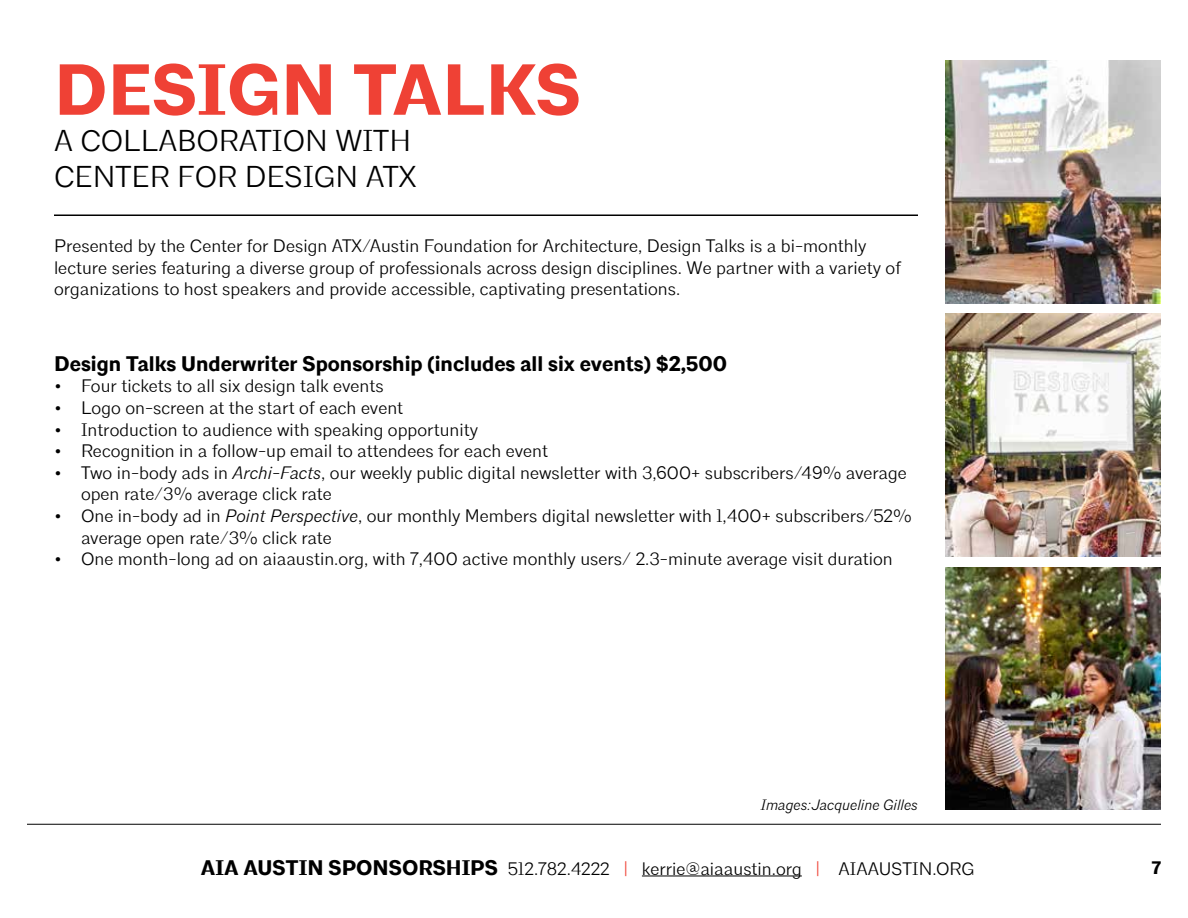
<style>
.page{position:relative;width:1188px;height:918px;background:#fff}
.page>*{position:absolute;margin:0;border:0;box-sizing:border-box;transform-origin:0 0}
.t1{font:700 72px "Architype";color:#ef4135}
.t2{font:300 30px/36px "Architype";color:#000}
.t3{font:700 21px "Architype";color:#000}
.t4{font:300 18px/21.6px "Architype";color:#000}
.t5{font:700 18px "Architype";color:#000}
.t6{font:italic 300 15px "Architype";color:#000}
.s1{font-style:italic}
.s2{font-weight:700;font-size:21px}
.s3{color:#ef4135}
</style>
<div class="page">
<hr style="left:27px;top:824px;width:1134px;height:1px;background:#000">
<hr style="left:642px;top:876px;width:160px;height:1px;background:#000">
<hr style="left:54px;top:214px;width:864px;height:2px;background:#000">
<img style="left:945px;top:61px;width:216px;height:243px">
<img style="left:945px;top:314px;width:216px;height:243px">
<img style="left:945px;top:567px;width:216px;height:243px">
<h1 class="t1" style="left:54px;top:46px;width:528px">DESIGN TALKS</h1>
<h2 class="t2" style="left:54px;top:123px;width:364px">A COLLABORATION WITH<br>CENTER FOR DESIGN ATX</h2>
<p class="t4" style="left:54px;top:235px;width:849px">Presented by the Center for Design ATX/Austin Foundation for Architecture, Design Talks is a bi-monthly lecture series featuring a diverse group of professionals across design disciplines. We partner with a variety of organizations to host speakers and provide accessible, captivating presentations.</p>
<p class="t3" style="left:54px;top:351px;width:675px">Design Talks Underwriter Sponsorship (includes all six events) $2,500</p>
<p class="t4" style="left:54px;top:376px;width:331px">• Four tickets to all six design talk events</p>
<p class="t4" style="left:54px;top:397px;width:351px">• Logo on-screen at the start of each event</p>
<p class="t4" style="left:54px;top:419px;width:426px">• Introduction to audience with speaking opportunity</p>
<p class="t4" style="left:54px;top:441px;width:495px">• Recognition in a follow-up email to attendees for each event</p>
<p class="t4" style="left:81px;top:462px;width:827px;text-indent:-27px">• Two in-body ads in <span class="s1">Archi-Facts</span>, our weekly public digital newsletter with 3,600+ subscribers/49% average open rate/3% average click rate</p>
<p class="t4" style="left:81px;top:505px;width:832px;text-indent:-27px">• One in-body ad in <span class="s1">Point Perspective</span>, our monthly Members digital newsletter with 1,400+ subscribers/52% average open rate/3% click rate</p>
<p class="t4" style="left:54px;top:549px;width:840px">• One month-long ad on aiaaustin.org, with 7,400 active monthly users/ 2.3-minute average visit duration</p>
<p class="t6" style="left:761px;top:796px;width:159px">Images:Jacqueline Gilles</p>
<p class="t4" style="left:201px;top:858px;width:775px"><span class="s2">AIA AUSTIN SPONSORSHIPS</span> 512.782.4222 <span class="s3">|</span> kerrie@aiaaustin.org <span class="s3">|</span> AIAAUSTIN.ORG</p>
<p class="t5" style="left:1152px;top:856px;width:11px">7</p>
</div>
